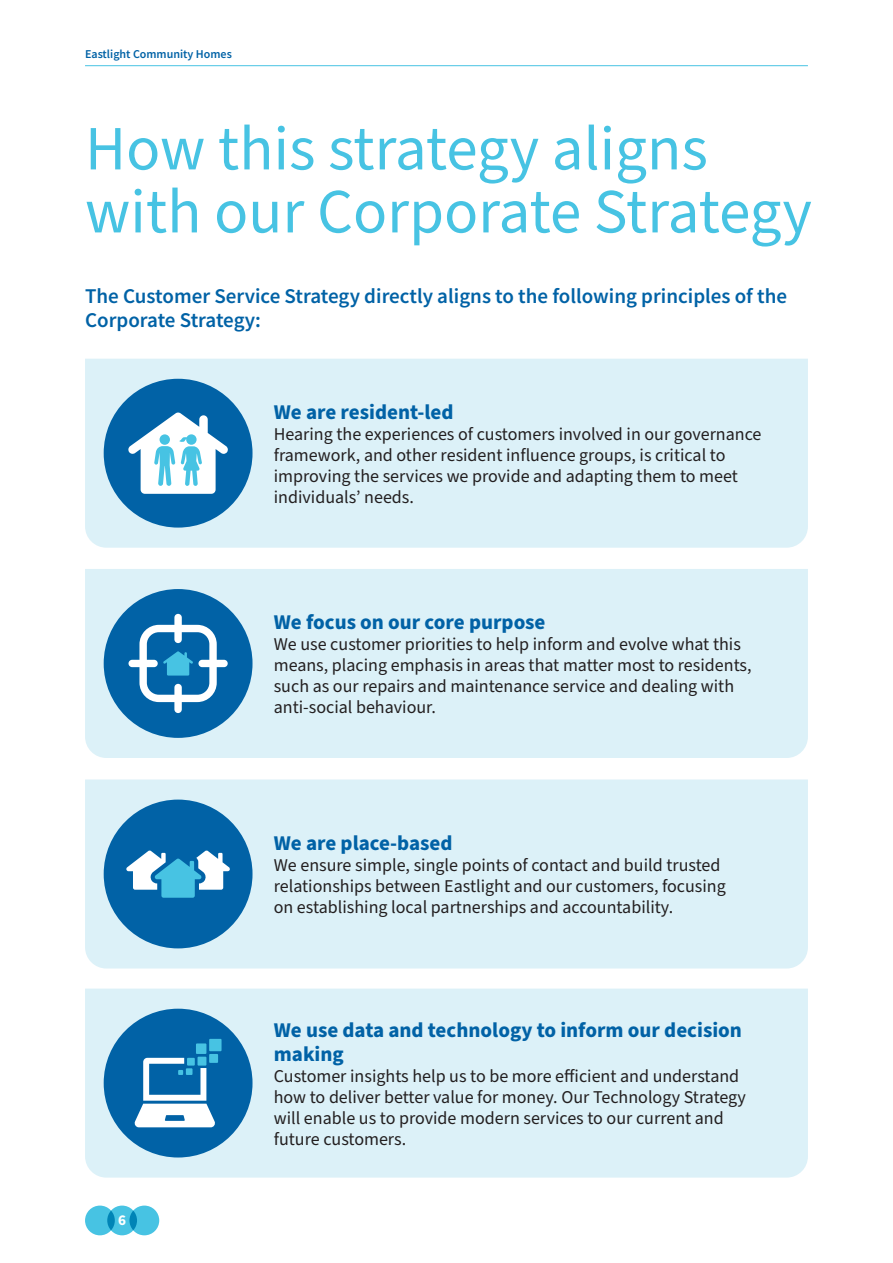
<style>
.page{position:relative;width:893px;height:1263px;background:#fff}
.page>*{position:absolute;margin:0;border:0;box-sizing:border-box;transform-origin:0 0}
.t1{font:63px/63px "Source Sans Pro";color:#47c3e3}
.t2{font:700 21px/24px "Source Sans Pro";color:#0162a6}
.t3{font:600 21px/24px "Source Sans Pro";color:#0162a6}
.t4{font:18px/21px "Source Sans Pro";color:#231f20}
.t5{font:700 15px "Source Sans Pro";color:#fff}
.t6{font:600 12px "Source Sans Pro";color:#0162a6}
</style>
<div class="page">
<hr style="left:85px;top:65px;width:723px;height:1px;background:#47c3e3">
<div style="left:85px;top:1205px;width:30px;height:30px;background:#47c3e3;border-radius:50%"></div>
<div style="left:129px;top:1205px;width:30px;height:30px;background:#47c3e3;border-radius:50%"></div>
<div style="left:107px;top:1205px;width:30px;height:30px;background:#47c3e3;border-radius:50%"></div>
<svg style="left:129px;top:1210px;width:8px;height:20px"></svg>
<svg style="left:107px;top:1210px;width:8px;height:20px"></svg>
<div style="left:85px;top:988px;width:723px;height:189px;background:#dcf1f8"></div>
<div style="left:85px;top:359px;width:723px;height:189px;background:#dcf1f8"></div>
<div style="left:85px;top:569px;width:723px;height:189px;background:#dcf1f8"></div>
<div style="left:85px;top:779px;width:723px;height:189px;background:#dcf1f8"></div>
<div style="left:104px;top:799px;width:149px;height:149px;background:#0162a6;border-radius:50%"></div>
<svg style="left:126px;top:850px;width:104px;height:48px"></svg>
<div style="left:104px;top:589px;width:149px;height:149px;background:#0162a6;border-radius:50%"></div>
<svg style="left:128px;top:614px;width:100px;height:99px"></svg>
<div style="left:104px;top:1009px;width:149px;height:148px;background:#0162a6;border-radius:50%"></div>
<div style="left:209px;top:1039px;width:13px;height:12px;background:#47c3e3"></div>
<div style="left:196px;top:1043px;width:10px;height:11px;background:#47c3e3"></div>
<div style="left:209px;top:1054px;width:9px;height:9px;background:#47c3e3"></div>
<div style="left:198px;top:1057px;width:8px;height:8px;background:#47c3e3"></div>
<svg style="left:134px;top:1058px;width:82px;height:69px"></svg>
<div style="left:104px;top:379px;width:149px;height:149px;background:#0162a6;border-radius:50%"></div>
<svg style="left:128px;top:412px;width:100px;height:82px"></svg>
<p class="t6" style="left:85px;top:46px;width:148px">Eastlight Community Homes</p>
<h1 class="t1" style="left:85px;top:119px;width:728px">How this strategy aligns with our Corporate Strategy</h1>
<p class="t3" style="left:85px;top:284px;width:703px">The Customer Service Strategy directly aligns to the following principles of the<br>Corporate Strategy:</p>
<p class="t2" style="left:274px;top:401px;width:181px">We are resident-led</p>
<p class="t4" style="left:274px;top:424px;width:489px">Hearing the experiences of customers involved in our governance framework, and other resident influence groups, is critical to improving the services we provide and adapting them to meet individuals’ needs.</p>
<p class="t2" style="left:274px;top:611px;width:273px">We focus on our core purpose</p>
<p class="t4" style="left:274px;top:634px;width:479px">We use customer priorities to help inform and evolve what this means, placing emphasis in areas that matter most to residents, such as our repairs and maintenance service and dealing with anti-social behaviour.</p>
<p class="t2" style="left:274px;top:832px;width:180px">We are place-based</p>
<p class="t4" style="left:274px;top:855px;width:454px">We ensure simple, single points of contact and build trusted relationships between Eastlight and our customers, focusing on establishing local partnerships and accountability.</p>
<p class="t5" style="left:118px;top:1210px;width:9px">6</p>
<p class="t2" style="left:274px;top:1018px;width:470px">We use data and technology to inform our decision making</p>
<p class="t4" style="left:274px;top:1066px;width:474px">Customer insights help us to be more efficient and understand how to deliver better value for money. Our Technology Strategy will enable us to provide modern services to our current and future customers.</p>
</div>
